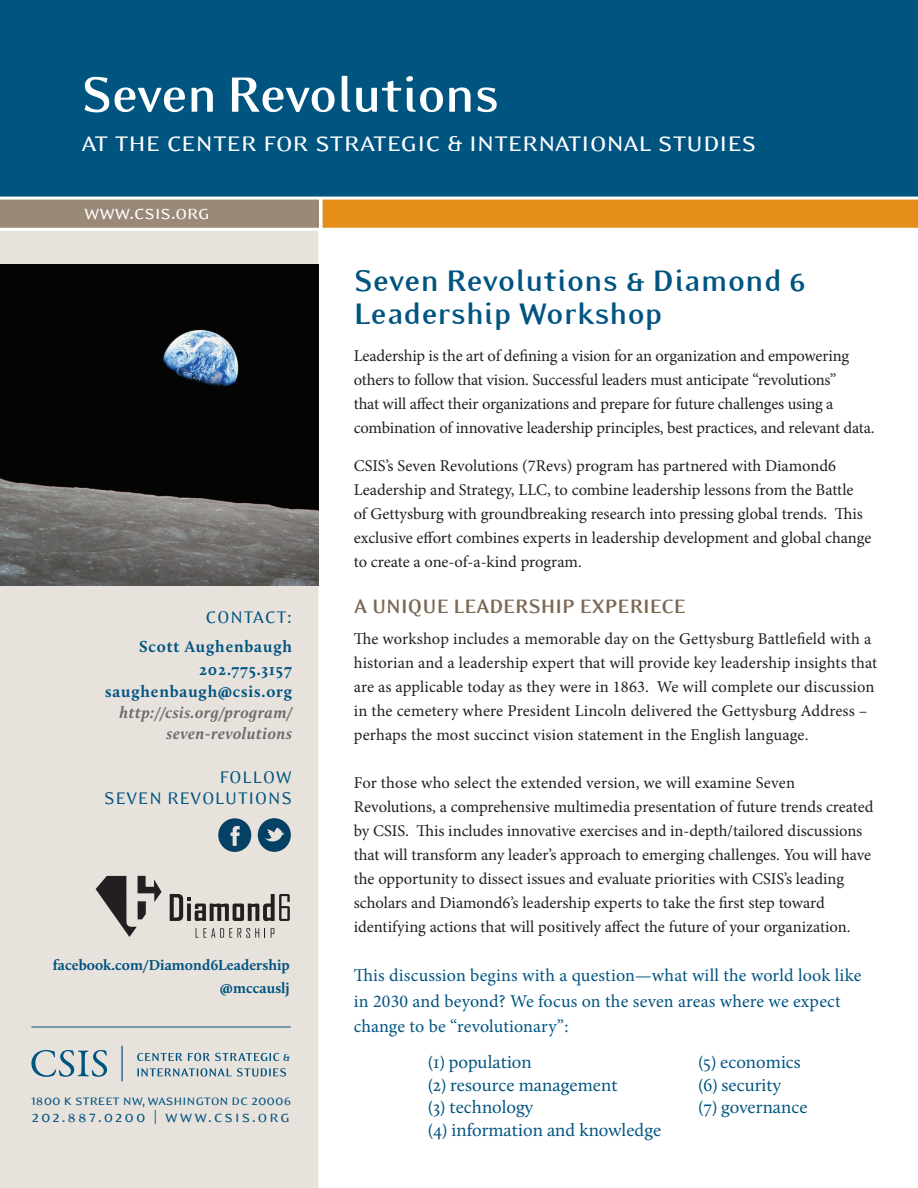
<style>
.page{position:relative;width:918px;height:1188px;background:#fff}
.page>*{position:absolute;margin:0;border:0;box-sizing:border-box;transform-origin:0 0}
.t1{font:700 57px "Eidetic Modern";letter-spacing:-.035em;color:#fff}
.t2{font:700 34.5px/33px "Eidetic Modern";letter-spacing:-.01em;color:#005480}
.t3{font:30px "Eidetic Modern Smallcaps";letter-spacing:-.015em;color:#fff}
.t4{font:700 22.5px "Eidetic Modern";color:#7c6954}
.t5{font:21px "Eidetic Modern Smallcaps";color:#fff}
.t6{font:19.5px/21px "Eidetic Modern Smallcaps";letter-spacing:.03em;color:#005480;text-align:right}
.t7{font:18px/25.5px "Minion Pro";letter-spacing:.01em;color:#005480}
.t8{font:18px/22.5px "Calluna";color:#005480}
.t9{font:17.1px "Eidetic Modern Smallcaps";letter-spacing:.12em;color:#005480}
.t10{font:16.5px/24px "Minion Pro";color:#231f20}
.t11{font:700 16.5px/22.5px "Calluna";letter-spacing:.05em;color:#005480;text-align:right}
.t12{font:italic 700 16.5px/21px "Calluna";letter-spacing:.03em;color:#6c6d70;text-align:right}
.t13{font:15.3px "Eidetic Modern Smallcaps";color:#005480}
.t14{font:700 15px/22.5px "Calluna";color:#005480;text-align:right}
</style>
<div class="page">
<div style="left:0;top:231px;width:318px;height:957px;background:#e8e2dc"></div>
<div style="left:0;top:0;width:918px;height:197px;background:#005480"></div>
<div style="left:322px;top:200px;width:596px;height:28px;background:#e58e19"></div>
<div style="left:0;top:199px;width:318px;height:29px;background:#9a8977"></div>
<hr style="left:0;top:197px;width:918px;height:3px;background:#fff">
<hr style="left:320px;top:199px;width:3px;height:46px;background:#fff">
<svg style="left:31px;top:1050px;width:76px;height:27px;background:#abbcc3"></svg>
<hr style="left:121px;top:1046px;width:2px;height:35px;background:#005480">
<svg style="left:137px;top:1053px;width:45px;height:8px"></svg>
<svg style="left:188px;top:1053px;width:102px;height:8px"></svg>
<svg style="left:137px;top:1068px;width:149px;height:9px"></svg>
<hr style="left:31px;top:1027px;width:260px;height:1px;background:#005480">
<img style="left:0;top:265px;width:318px;height:320px">
<svg style="left:218px;top:818px;width:33px;height:34px"></svg>
<svg style="left:258px;top:818px;width:33px;height:34px"></svg>
<svg style="left:170px;top:894px;width:120px;height:27px;background:#95908d"></svg>
<svg style="left:196px;top:928px;width:63px;height:10px"></svg>
<svg style="left:265px;top:928px;width:9px;height:10px"></svg>
<svg style="left:96px;top:876px;width:66px;height:61px;background:#9f9996"></svg>
<h1 class="t1" style="left:81px;top:65px;width:420px">Seven Revolutions</h1>
<h3 class="t3" style="left:81px;top:126px;width:677px">at the center for strategic &amp; international studies</h3>
<p class="t5" style="left:84px;top:201px;width:127px">www.csis.org</p>
<p class="t6" style="left:205px;top:607px;width:88px">CONTACT:</p>
<p class="t11" style="left:105px;top:635px;width:188px">Scott Aughenbaugh<br>202.775.3157 saughenbaugh@csis.org</p>
<p class="t12" style="left:119px;top:702px;width:174px">http://csis.org/program/ seven-revolutions</p>
<p class="t6" style="left:104px;top:766px;width:189px">follow<br>seven revolution s</p>
<p class="t14" style="left:53px;top:954px;width:239px">facebook.com/Diamond6Leadership @mccauslj</p>
<p class="t13" style="left:31px;top:1092px;width:261px">1800 k street nw, washington dc 20006</p>
<p class="t9" style="left:31px;top:1108px;width:260px">202.887.0200 | www.csis.org</p>
<h2 class="t2" style="left:354px;top:264px;width:454px">Seven Revolutions &amp; Diamond 6<br>Leadership Workshop</h2>
<p class="t10" style="left:354px;top:344px;width:522px">Leadership is the art of defining a vision for an organization and empowering others to follow that vision. Successful leaders must anticipate “revolutions”<br>that will affect their organizations and prepare for future challenges using a combination of innovative leadership principles, best practices, and relevant data.</p>
<p class="t10" style="left:354px;top:454px;width:519px">CSIS’s Seven Revolutions (7Revs) program has partnered with Diamond6<br>Leadership and Strategy, LLC, to combine leadership lessons from the Battle<br>of Gettysburg with groundbreaking research into pressing global trends. This exclusive effort combines experts in leadership development and global change to create a one-of-a-kind program.</p>
<h3 class="t4" style="left:354px;top:595px;width:334px">a unique leadership experiece</h3>
<p class="t10" style="left:354px;top:627px;width:525px">The workshop includes a memorable day on the Gettysburg Battlefield with a historian and a leadership expert that will provide key leadership insights that are as applicable today as they were in 1863. We will complete our discussion in the cemetery where President Lincoln delivered the Gettysburg Address – perhaps the most succinct vision statement in the English language.</p>
<p class="t10" style="left:354px;top:771px;width:521px">For those who select the extended version, we will examine Seven Revolutions, a comprehensive multimedia presentation of future trends created by CSIS. This includes innovative exercises and in-depth/tailored discussions that will transform any leader’s approach to emerging challenges. You will have the opportunity to dissect issues and evaluate priorities with CSIS’s leading scholars and Diamond6’s leadership experts to take the first step toward identifying actions that will positively affect the future of your organization.</p>
<p class="t7" style="left:354px;top:963px;width:509px">This discussion begins with a question—what will the world look like in 2030 and beyond? We focus on the seven areas where we expect change to be “revolutionary”:</p>
<p class="t8" style="left:428px;top:1051px;width:235px">(1) population<br>(2) resource management<br>(3) technology<br>(4) information and knowledge</p>
<p class="t8" style="left:699px;top:1051px;width:111px">(5) economics (6) security<br>(7) governance</p>
</div>
